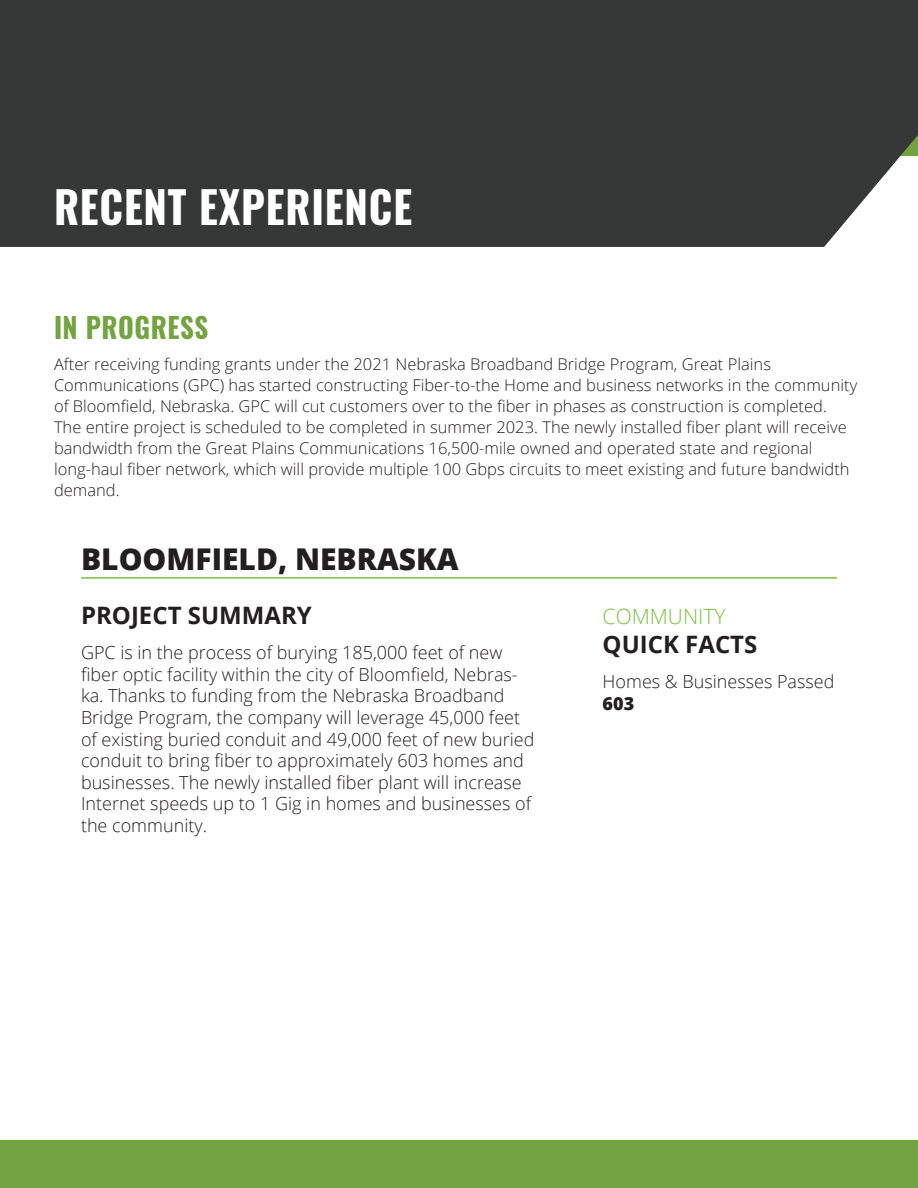
<style>
.page{position:relative;width:918px;height:1188px;background:#fff}
.page>*{position:absolute;margin:0;border:0;box-sizing:border-box;transform-origin:0 0}
.t1{font:700 44.1px "Oswald";letter-spacing:.02em;color:#fff;scale:.95 1}
.t2{font:800 30px "Open Sans";color:#231f20}
.t3{font:700 28.35px "Oswald";letter-spacing:.02em;color:#73a441;scale:.95 1}
.Section_Header{font:700 24px "Open Sans";color:#231f20}
.Section_Header-2{font:300 21px "Open Sans";color:#7abf42}
.Body_Copy{font:300 18px/21.6px "Open Sans";color:#231f20}
.quick_facts_numbers{font:800 18px "Open Sans";color:#231f20}
.Body_11_pt{font:300 16.2px/21px "Open Sans";color:#231f20}
</style>
<div class="page">
<div style="left:0;top:0;width:918px;height:247px;background:#363737"></div>
<div style="left:0;top:1140px;width:918px;height:48px;background:#73a341"></div>
<hr style="left:81px;top:577px;width:756px;height:2px;background:#7abf42">
<p class="t1" style="left:54px;top:176px;width:378px">RECENT EXPERIENCE</p>
<p class="t3" style="left:54px;top:308px;width:164px">IN PROGRESS</p>
<p class="Body_11_pt" style="left:54px;top:353px;width:805px">After receiving funding grants under the 2021 Nebraska Broadband Bridge Program, Great Plains Communications (GPC) has started constructing Fiber-to-the Home and business networks in the community of Bloomfield, Nebraska. GPC will cut customers over to the fiber in phases as construction is completed.<br>The entire project is scheduled to be completed in summer 2023. The newly installed fiber plant will receive bandwidth from the Great Plains Communications 16,500-mile owned and operated state and regional long-haul fiber network, which will provide multiple 100 Gbps circuits to meet existing and future bandwidth demand.</p>
<p class="t2" style="left:81px;top:537px;width:379px">BLOOMFIELD, NEBRASKA</p>
<p class="Section_Header" style="left:81px;top:598px;width:232px">PROJECT SUMMARY</p>
<p class="Body_Copy" style="left:81px;top:641px;width:455px">GPC is in the process of burying 185,000 feet of new fiber optic facility within the city of Bloomfield, Nebras&shy;ka. Thanks to funding from the Nebraska Broadband Bridge Program, the company will leverage 45,000 feet of existing buried conduit and 49,000 feet of new buried conduit to bring fiber to approximately 603 homes and businesses. The newly installed fiber plant will increase Internet speeds up to 1 Gig in homes and businesses of the community.</p>
<p class="Section_Header-2" style="left:603px;top:602px;width:124px">COMMUNITY</p>
<p class="Section_Header" style="left:603px;top:627px;width:156px">QUICK FACTS</p>
<p class="Body_Copy" style="left:603px;top:670px;width:233px">Homes &amp; Businesses Passed</p>
<p class="quick_facts_numbers" style="left:603px;top:689px;width:33px">603</p>
</div>
